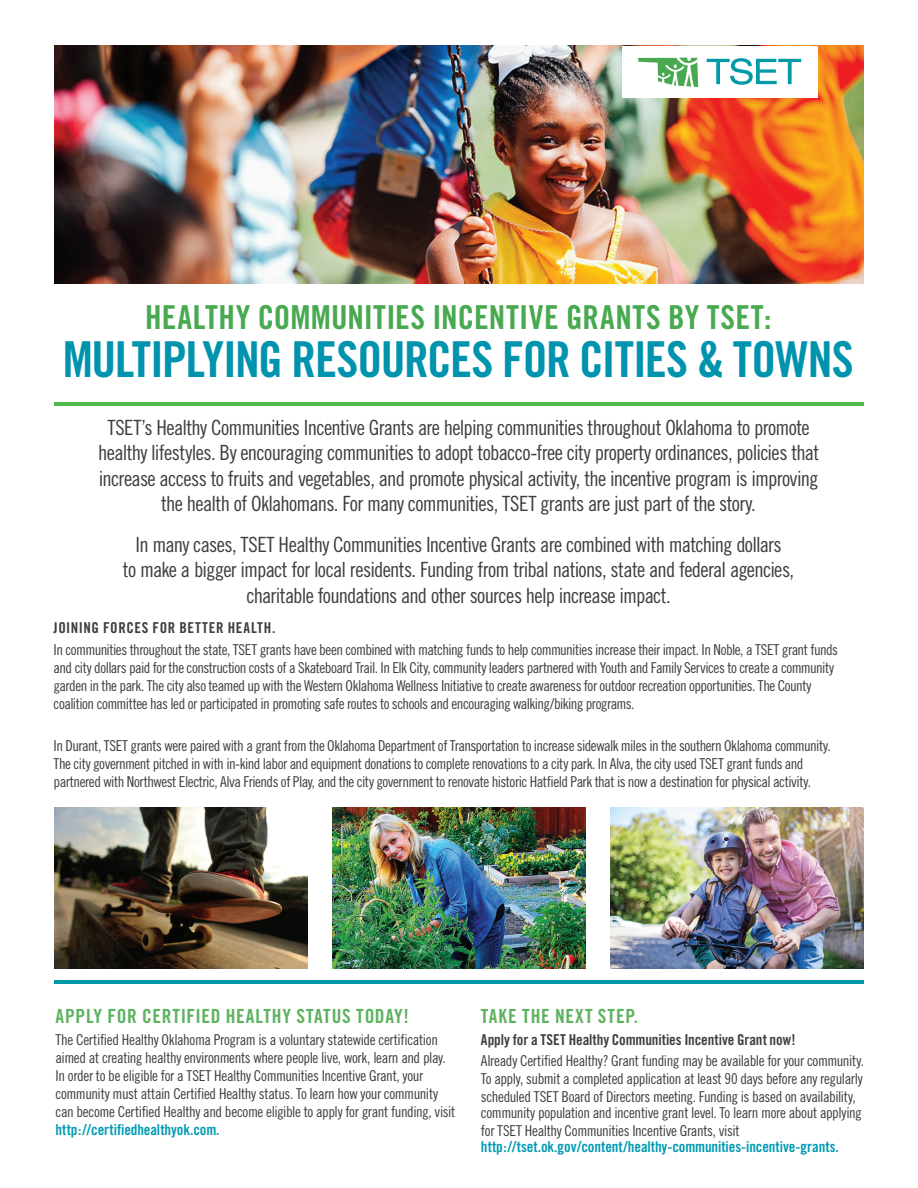
<style>
.page{position:relative;width:918px;height:1188px;background:#fff}
.page>*{position:absolute;margin:0;border:0;box-sizing:border-box;transform-origin:0 0}
.t1{font:49.5px "Trade Gothic Bold Cond Twenty";letter-spacing:-.025em;color:#0093ad}
.t2{font:33px "Trade Gothic Bold Cond Twenty";letter-spacing:.01em;color:#48a950}
.t3{font:21px/25.5px "Trade Gothic Cond Eighteen";letter-spacing:-.035em;color:#3e3e3f;text-align:center}
.t4{font:19.5px "Trade Gothic Bold Cond Twenty";letter-spacing:.035em;color:#5eb260}
.t5{font:15px/18px "Trade Gothic Cond Eighteen";letter-spacing:-.03em;color:#3e3e3f}
.t6{font:15px "Trade Gothic Bold Cond Twenty";letter-spacing:-.005em;color:#009ab2}
.t7{font:15px "Trade Gothic Bold Cond Twenty";letter-spacing:.005em;color:#3e3e3f}
.t8{font:15px "Trade Gothic Bold Cond Twenty";letter-spacing:.04em;color:#3e3e3f}
</style>
<div class="page">
<hr style="left:54px;top:403px;width:810px;height:3px;background:#51b948">
<hr style="left:54px;top:980px;width:810px;height:4px;background:#009ba7">
<img style="left:54px;top:46px;width:810px;height:238px">
<div style="left:622px;top:46px;width:196px;height:52px;background:#fff"></div>
<svg style="left:707px;top:58px;width:94px;height:27px"></svg>
<svg style="left:638px;top:58px;width:60px;height:29px"></svg>
<img style="left:54px;top:808px;width:253px;height:160px">
<img style="left:332px;top:808px;width:254px;height:160px">
<img style="left:611px;top:808px;width:253px;height:160px">
<h2 class="t2" style="left:145px;top:298px;width:628px">HEALTHY COMMUNITIES INCENTIVE GRANTS BY TSET:</h2>
<h1 class="t1" style="left:63px;top:330px;width:793px">MULTIPLYING RESOURCES FOR CITIES &amp; TOWNS</h1>
<p class="t3" style="left:98px;top:414px;width:723px">TSET’s Healthy Communities Incentive Grants are helping communities throughout Oklahoma to promote healthy lifestyles. By encouraging communities to adopt tobacco-free city property ordinances, policies that increase access to fruits and vegetables, and promote physical activity, the incentive program is improving the health of Oklahomans. For many communities, TSET grants are just part of the story.</p>
<p class="t3" style="left:123px;top:531px;width:673px">In many cases, TSET Healthy Communities Incentive Grants are combined with matching dollars<br>to make a bigger impact for local residents. Funding from tribal nations, state and federal agencies, charitable foundations and other sources help increase impact.</p>
<p class="t8" style="left:54px;top:619px;width:223px">JOINING FORCES FOR BETTER HEALTH.</p>
<p class="t5" style="left:54px;top:640px;width:786px">In communities throughout the state, TSET grants have been combined with matching funds to help communities increase their impact. In Noble, a TSET grant funds and city dollars paid for the construction costs of a Skateboard Trail. In Elk City, community leaders partnered with Youth and Family Services to create a community garden in the park. The city also teamed up with the Western Oklahoma Wellness Initiative to create awareness for outdoor recreation opportunities. The County coalition committee has led or participated in promoting safe routes to schools and encouraging walking/biking programs.</p>
<p class="t5" style="left:54px;top:737px;width:779px">In Durant, TSET grants were paired with a grant from the Oklahoma Department of Transportation to increase sidewalk miles in the southern Oklahoma community.<br>The city government pitched in with in-kind labor and equipment donations to complete renovations to a city park. In Alva, the city used TSET grant funds and partnered with Northwest Electric, Alva Friends of Play, and the city government to renovate historic Hatfield Park that is now a destination for physical activity.</p>
<h3 class="t4" style="left:56px;top:1005px;width:355px">APPLY FOR CERTIFIED HEALTHY STATUS TODAY!</h3>
<p class="t5" style="left:56px;top:1030px;width:401px">The Certified Healthy Oklahoma Program is a voluntary statewide certification aimed at creating healthy environments where people live, work, learn and play.<br>In order to be eligible for a TSET Healthy Communities Incentive Grant, your community must attain Certified Healthy status. To learn how your community can become Certified Healthy and become eligible to apply for grant funding, visit</p>
<p class="t6" style="left:56px;top:1120px;width:166px">http://certifiedhealthyok.com.</p>
<h3 class="t4" style="left:481px;top:1005px;width:159px">TAKE THE NEXT STEP.</h3>
<p class="t7" style="left:481px;top:1030px;width:316px">Apply for a TSET Healthy Communities Incentive Grant now!</p>
<p class="t5" style="left:481px;top:1051px;width:385px;text-align:justify">Already Certified Healthy? Grant funding may be available for your community.<br>To apply, submit a completed application at least 90 days before any regularly scheduled TSET Board of Directors meeting. Funding is based on availability,</p>
<p class="t5" style="left:481px;top:1104px;width:382px;line-height:17.2px">community population and incentive grant level. To learn more about applying for TSET Healthy Communities Incentive Grants, visit</p>
<p class="t6" style="left:481px;top:1138px;width:359px">http://tset.ok.gov/content/healthy-communities-incentive-grants.</p>
</div>
